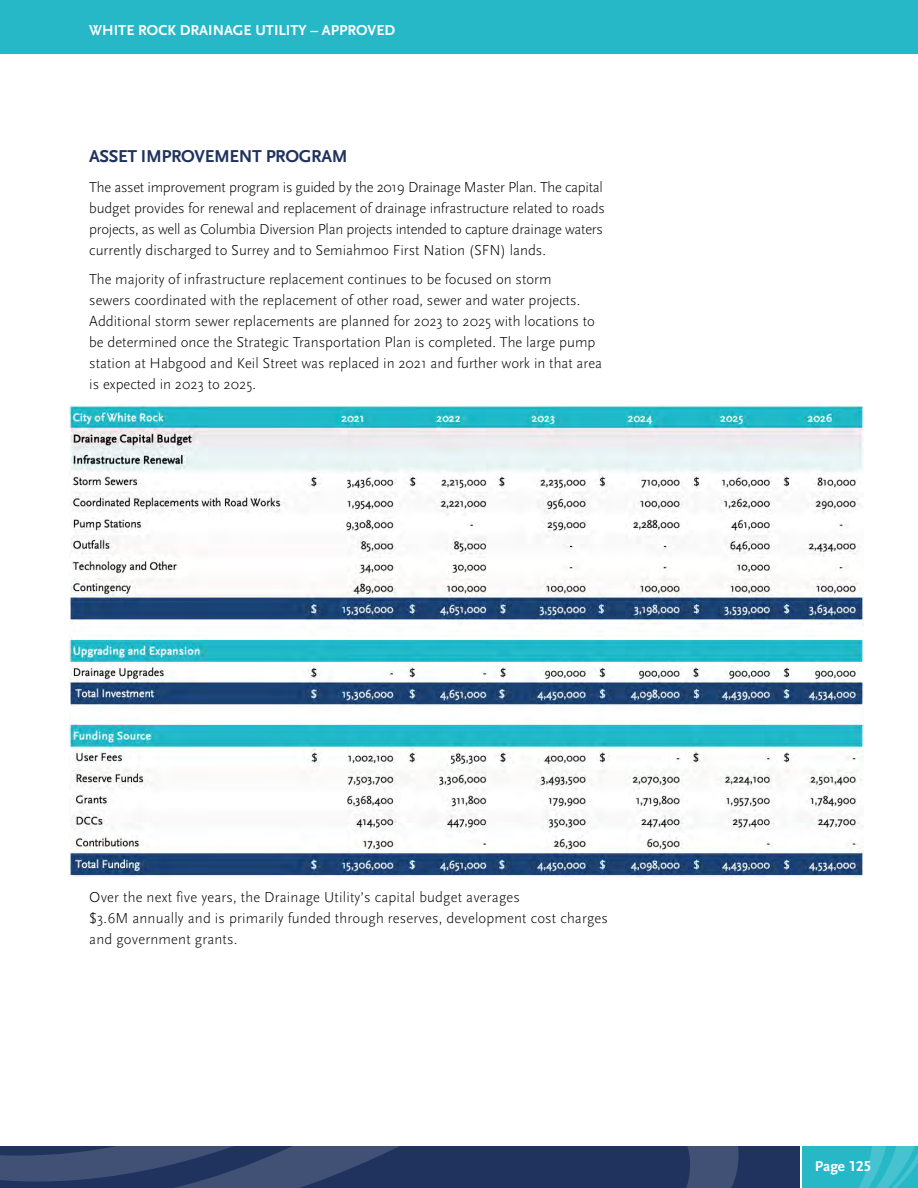
<style>
.page{position:relative;width:918px;height:1188px;background:#fff}
.page>*{position:absolute;margin:0;border:0;box-sizing:border-box;transform-origin:0 0}
.t1{font:18px "Scala Sans Bold LF";letter-spacing:-.02em;color:#20335e}
.t2{font:300 15px/21px "Scala Sans";color:#000}
.t3{font:300 15px/21px "Scala Sans";letter-spacing:-.02em;color:#000}
.t4{font:15px "Scala Sans Bold LF";color:#fff}
</style>
<div class="page">
<div style="left:0;top:0;width:918px;height:55px;background:#27b8c8"></div>
<svg style="left:0;top:1146px;width:918px;height:42px;background:#2c496f"></svg>
<svg style="left:844px;top:1163px;width:62px;height:25px;background:#35bccb"></svg>
<img style="left:69px;top:406px;width:795px;height:472px">
<p class="t4" style="left:89px;top:22px;width:307px">WHITE ROCK DRAINAGE UTILITY – APPROVED</p>
<p class="t1" style="left:89px;top:147px;width:260px">ASSET IMPROVEMENT PROGRAM</p>
<p class="t3" style="left:89px;top:177px;width:517px">The asset improvement program is guided by the 2019 Drainage Master Plan. The capital budget provides for renewal and replacement of drainage infrastructure related to roads projects, as well as Columbia Diversion Plan projects intended to capture drainage waters currently discharged to Surrey and to Semiahmoo First Nation (SFN) lands.</p>
<p class="t2" style="left:89px;top:269px;width:514px">The majority of infrastructure replacement continues to be focused on storm<br>sewers coordinated with the replacement of other road, sewer and water projects.<br>Additional storm sewer replacements are planned for 2023 to 2025 with locations to be determined once the Strategic Transportation Plan is completed. The large pump station at Habgood and Keil Street was replaced in 2021 and further work in that area is expected in 2023 to 2025.</p>
<p class="t2" style="left:89px;top:887px;width:520px">Over the next five years, the Drainage Utility’s capital budget averages<br>$3.6M annually and is primarily funded through reserves, development cost charges and government grants.</p>
<p class="t4" style="left:815px;top:1158px;width:58px">Page 125</p>
</div>
